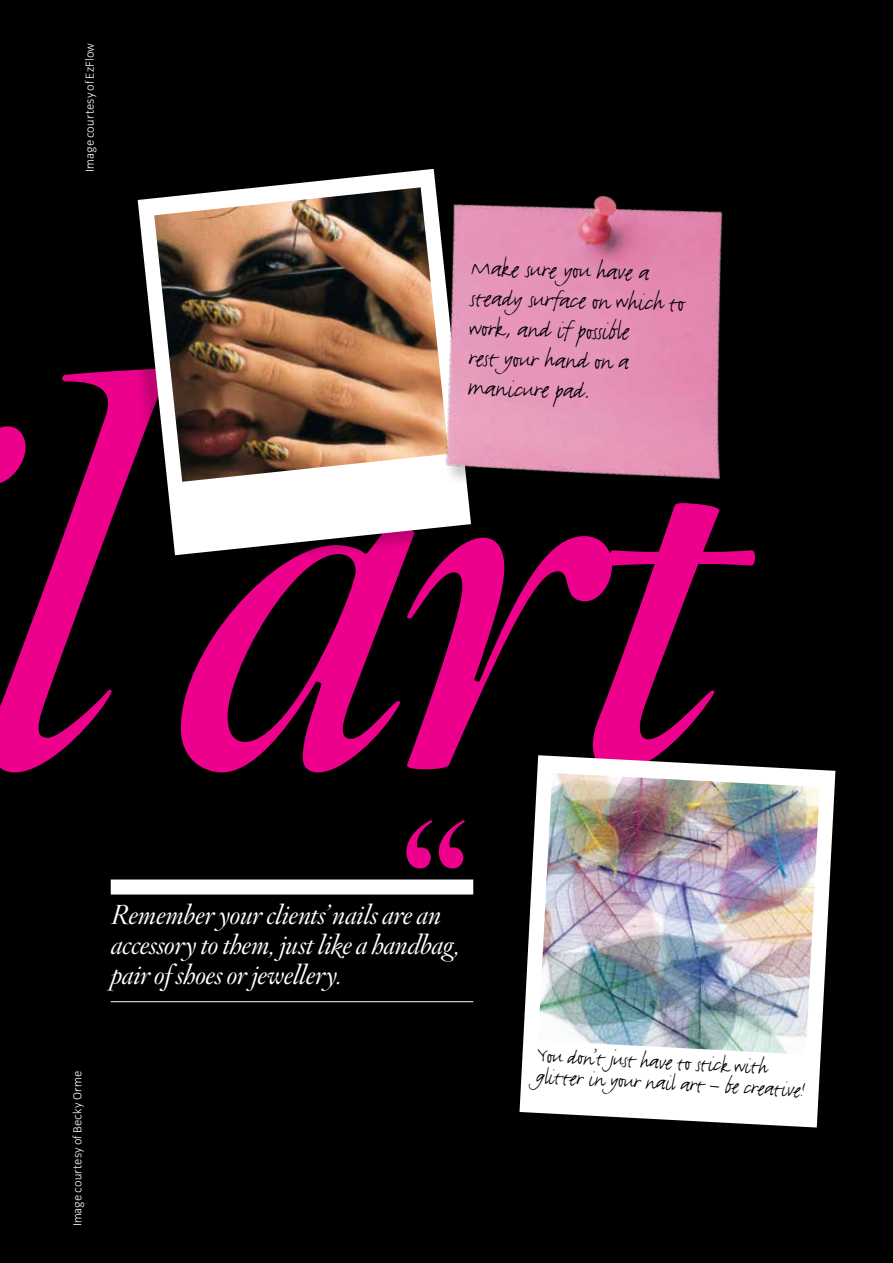
<style>
.page{position:relative;width:893px;height:1263px;background:#000}
.page>*{position:absolute;margin:0;border:0;box-sizing:border-box;transform-origin:0 0}
.t1{font:189px "Hoefler Titling HTF Sm Roman";color:#ec008c}
.t2{font:italic 27px/30px "Hoefler Titling HTF Lt";letter-spacing:-.01em;color:#fff}
.t3{font:27px/30px "Justlefthand";color:#000}
.t4{font:24px/21px "Justlefthand";color:#000}
.t5{font:300 12px "Congress Sans";letter-spacing:.015em;color:#fff}
</style>
<div class="page">
<svg style="left:0;top:370px;width:715px;height:403px"></svg>
<div style="left:119px;top:171px;width:350px;height:403px;background:#000;opacity:.2"></div>
<svg style="left:138px;top:171px;width:241px;height:384px;fill:#fff"></svg>
<img style="left:154px;top:187px;width:225px;height:295px">
<img style="left:379px;top:168px;width:376px;height:412px">
<div style="left:500px;top:757px;width:334px;height:390px;background:#000"></div>
<svg style="left:519px;top:755px;width:316px;height:372px;fill:#fff"></svg>
<img style="left:538px;top:773px;width:282px;height:281px">
<div style="left:111px;top:879px;width:362px;height:15px;background:#fff"></div>
<hr style="left:111px;top:1001px;width:362px;height:1px;background:#fff">
<p class="t5" style="left:83px;top:172px;width:131px;rotate:-90deg">Image courtesy of EzFlow</p>
<p class="t3" style="left:471px;top:253px;width:216px;rotate:2deg">Make sure you have a steady surface on which to work, and if possible<br>rest your hand on a manicure pad.</p>
<h1 class="t1" style="left:396px;top:769px;width:78px">“</h1>
<p class="t2" style="left:111px;top:901px;width:351px">Remember your clients’ nails are an accessory to them, just like a handbag, pair of shoes or jewellery.</p>
<p class="t5" style="left:71px;top:1226px;width:157px;rotate:-90deg">Image courtesy of Becky Orme</p>
<p class="t4" style="left:538px;top:1045px;width:272px;rotate:3deg">You don’t just have to stick with glitter in your nail art – be creative!</p>
</div>
